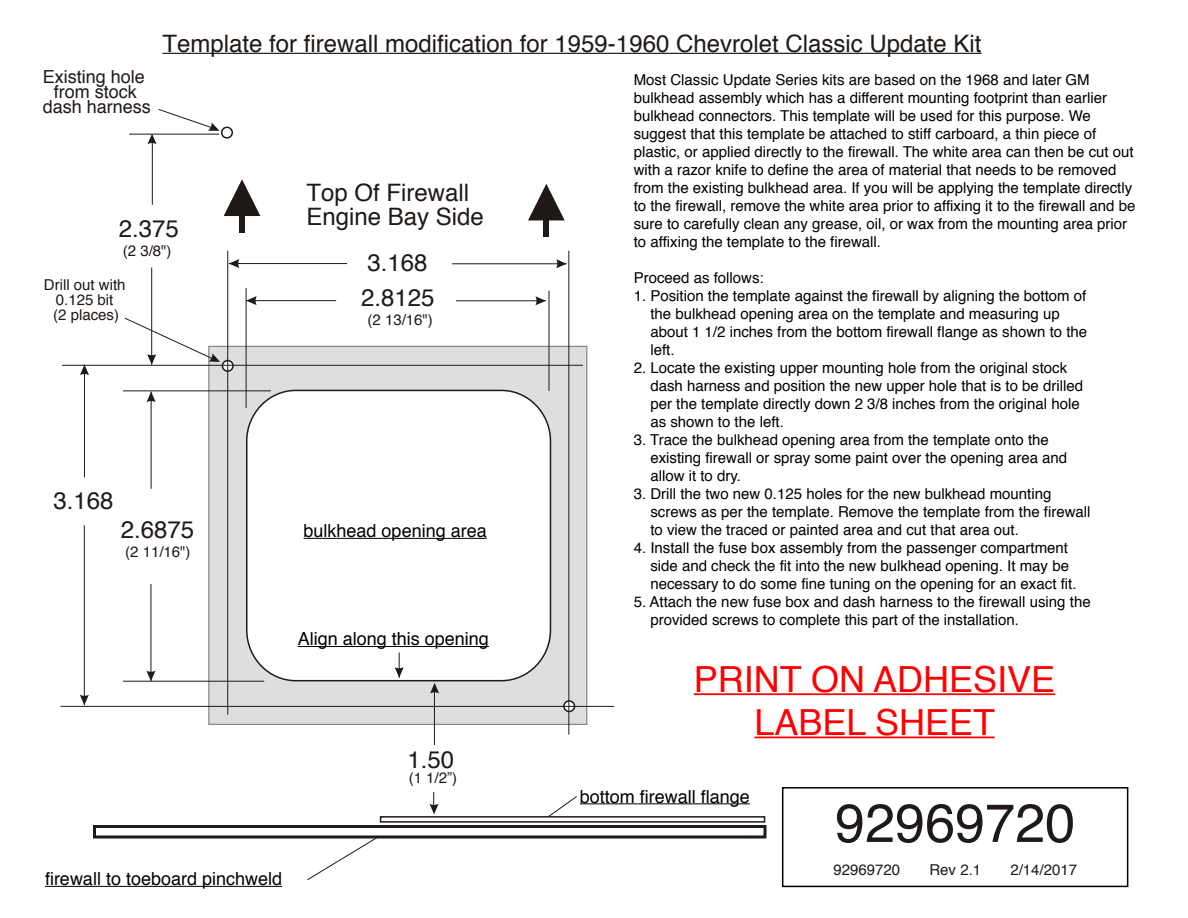
<style>
.page{position:relative;width:1188px;height:918px;background:#fff}
.page>*{position:absolute;margin:0;border:0;box-sizing:border-box;transform-origin:0 0}
.t1{font:54px "Helvetica";color:#1f1a17}
.t2{font:36px/43.2px "Helvetica";color:#f00;text-align:center}
.t3{font:24px/24px "Helvetica";color:#1f1a17}
.t4{font:18px "Helvetica";color:#000}
.t5{font:18px/15px "Helvetica";color:#1f1a17;text-align:center}
.t6{font:15px/18px "Helvetica";color:#000}
.t7{font:15px/15px "Helvetica";color:#1f1a17;text-align:center}
</style>
<div class="page">
<div style="left:209px;top:346px;width:378px;height:378px;background:#dedede;border:1px solid #737070"></div>
<div style="left:247px;top:390px;width:303px;height:291px;background:#fff;border-radius:50px"></div>
<div style="left:246px;top:390px;width:305px;height:291px;border:2px solid #1f1a17;border-radius:50px"></div>
<hr style="left:246px;top:288px;width:1px;height:120px;background:#1f1a17">
<hr style="left:549px;top:291px;width:1px;height:100px;background:#1f1a17">
<hr style="left:246px;top:300px;width:90px;height:1px;background:#1f1a17">
<hr style="left:129px;top:134px;width:90px;height:1px;background:#1f1a17">
<svg style="left:246px;top:296px;width:11px;height:9px"></svg>
<hr style="left:229px;top:263px;width:118px;height:1px;background:#1f1a17">
<svg style="left:229px;top:259px;width:10px;height:9px"></svg>
<hr style="left:456px;top:301px;width:90px;height:1px;background:#1f1a17">
<svg style="left:535px;top:296px;width:11px;height:9px"></svg>
<hr style="left:452px;top:264px;width:115px;height:1px;background:#1f1a17">
<svg style="left:556px;top:259px;width:11px;height:9px"></svg>
<hr style="left:123px;top:391px;width:148px;height:1px;background:#1f1a17">
<hr style="left:123px;top:681px;width:141px;height:1px;background:#1f1a17">
<hr style="left:151px;top:392px;width:1px;height:97px;background:#1f1a17">
<svg style="left:147px;top:392px;width:9px;height:10px"></svg>
<hr style="left:84px;top:365px;width:1px;height:112px;background:#1f1a17">
<svg style="left:80px;top:366px;width:9px;height:9px"></svg>
<hr style="left:151px;top:584px;width:1px;height:97px;background:#1f1a17">
<hr style="left:434px;top:692px;width:1px;height:53px;background:#1f1a17">
<svg style="left:146px;top:671px;width:9px;height:10px"></svg>
<svg style="left:395px;top:652px;width:9px;height:26px"></svg>
<hr style="left:84px;top:525px;width:1px;height:180px;background:#1f1a17">
<svg style="left:80px;top:695px;width:9px;height:10px"></svg>
<svg style="left:430px;top:683px;width:9px;height:10px"></svg>
<svg style="left:430px;top:792px;width:9px;height:22px"></svg>
<hr style="left:152px;top:143px;width:1px;height:62px;background:#1f1a17">
<hr style="left:151px;top:267px;width:1px;height:98px;background:#1f1a17">
<svg style="left:224px;top:179px;width:36px;height:37px"></svg>
<div style="left:239px;top:214px;width:6px;height:18px;background:#1f1a17"></div>
<svg style="left:528px;top:184px;width:37px;height:36px"></svg>
<div style="left:543px;top:219px;width:6px;height:18px;background:#1f1a17"></div>
<hr style="left:162px;top:53px;width:820px;height:1px;background:#1f1a17">
<svg style="left:222px;top:361px;width:11px;height:10px"></svg>
<div style="left:222px;top:360px;width:12px;height:12px;border:2px solid #1f1a17;border-radius:50%"></div>
<div style="left:221px;top:127px;width:12px;height:12px;border:2px solid #1f1a17;border-radius:50%"></div>
<svg style="left:564px;top:701px;width:11px;height:11px"></svg>
<div style="left:563px;top:700px;width:12px;height:12px;border:2px solid #1f1a17;border-radius:50%"></div>
<hr style="left:227px;top:251px;width:1px;height:464px;background:#1f1a17">
<hr style="left:62px;top:365px;width:521px;height:1px;background:#1f1a17">
<hr style="left:60px;top:706px;width:554px;height:1px;background:#1f1a17">
<hr style="left:569px;top:251px;width:1px;height:484px;background:#1f1a17">
<svg style="left:124px;top:318px;width:96px;height:47px"></svg>
<svg style="left:148px;top:109px;width:72px;height:35px"></svg>
<div style="left:782px;top:787px;width:346px;height:100px;border:2px solid #000"></div>
<hr style="left:304px;top:538px;width:183px;height:1px;background:#000">
<hr style="left:298px;top:646px;width:191px;height:1px;background:#000">
<div style="left:93px;top:825px;width:673px;height:13px;border:3px solid #1f1a17"></div>
<div style="left:380px;top:816px;width:385px;height:7px;border:2px solid #1f1a17"></div>
<hr style="left:45px;top:886px;width:237px;height:1px;background:#000">
<hr style="left:580px;top:803px;width:170px;height:1px;background:#000">
<svg style="left:547px;top:796px;width:31px;height:22px"></svg>
<svg style="left:306px;top:836px;width:73px;height:44px"></svg>
<hr style="left:694px;top:693px;width:361px;height:2px;background:#f00">
<hr style="left:754px;top:737px;width:241px;height:1px;background:#f00">
<h3 class="t3" style="left:162px;top:32px;width:820px">Template for firewall modification for 1959-1960 Chevrolet Classic Update Kit</h3>
<p class="t5" style="left:43px;top:70px;width:110px">Existing hole from stock dash harness</p>
<h3 class="t3" style="left:119px;top:217px;width:62px">2.375</h3>
<p class="t7" style="left:123px;top:243px;width:50px">(2 3/8")</p>
<p class="t7" style="left:44px;top:278px;width:83px">Drill out with<br>0.125 bit<br>(2 places)</p>
<h3 class="t3" style="left:306px;top:181px;width:179px">Top Of Firewall<br>Engine Bay Side</h3>
<h3 class="t3" style="left:367px;top:251px;width:62px">3.168</h3>
<h3 class="t3" style="left:361px;top:287px;width:75px">2.8125</h3>
<p class="t7" style="left:368px;top:313px;width:67px">(2 13/16")</p>
<h3 class="t3" style="left:54px;top:489px;width:62px">3.168</h3>
<h3 class="t3" style="left:121px;top:519px;width:75px">2.6875</h3>
<p class="t7" style="left:125px;top:545px;width:67px">(2 11/16")</p>
<p class="t4" style="left:304px;top:517px;width:185px">bulkhead opening area</p>
<p class="t4" style="left:298px;top:625px;width:193px">Align along this opening</p>
<p class="t4" style="left:45px;top:865px;width:239px">firewall to toeboard pinchweld</p>
<h3 class="t3" style="left:407px;top:748px;width:48px">1.50</h3>
<p class="t7" style="left:409px;top:771px;width:50px">(1 1/2”)</p>
<p class="t6" style="left:634px;top:71px;width:503px">Most Classic Update Series kits are based on the 1968 and later GM bulkhead assembly which has a different mounting footprint than earlier bulkhead connectors. This template will be used for this purpose. We suggest that this template be attached to stiff carboard, a thin piece of plastic, or applied directly to the firewall. The white area can then be cut out with a razor knife to define the area of material that needs to be removed from the existing bulkhead area. If you will be applying the template directly to the firewall, remove the white area prior to affixing it to the firewall and be sure to carefully clean any grease, oil, or wax from the mounting area prior to affixing the template to the firewall.</p>
<p class="t6" style="left:634px;top:269px;width:132px">Proceed as follows:</p>
<p class="t6" style="left:650px;top:287px;width:438px;text-indent:-17px">1. Position the template against the firewall by aligning the bottom of the bulkhead opening area on the template and measuring up about 1 1/2 inches from the bottom firewall flange as shown to the left.</p>
<p class="t6" style="left:650px;top:359px;width:434px;text-indent:-17px">2. Locate the existing upper mounting hole from the original stock dash harness and position the new upper hole that is to be drilled per the template directly down 2 3/8 inches from the original hole as shown to the left.</p>
<p class="t6" style="left:650px;top:431px;width:418px;text-indent:-17px">3. Trace the bulkhead opening area from the template onto the existing firewall or spray some paint over the opening area and allow it to dry.</p>
<p class="t6" style="left:650px;top:485px;width:442px;text-indent:-17px">3. Drill the two new 0.125 holes for the new bulkhead mounting screws as per the template. Remove the template from the firewall to view the traced or painted area and cut that area out.</p>
<p class="t6" style="left:650px;top:539px;width:428px;text-indent:-17px">4. Install the fuse box assembly from the passenger compartment side and check the fit into the new bulkhead opening. It may be necessary to do some fine tuning on the opening for an exact fit.</p>
<p class="t6" style="left:650px;top:593px;width:442px;text-indent:-17px">5. Attach the new fuse box and dash harness to the firewall using the provided screws to complete this part of the installation.</p>
<h2 class="t2" style="left:694px;top:658px;width:363px">PRINT ON ADHESIVE<br>LABEL SHEET</h2>
<p class="t4" style="left:580px;top:782px;width:172px">bottom firewall flange</p>
<h1 class="t1" style="left:835px;top:781px;width:242px">92969720</h1>
<p class="t7" style="left:834px;top:863px;width:68px">92969720</p>
<p class="t7" style="left:929px;top:863px;width:53px">Rev 2.1</p>
<p class="t7" style="left:1010px;top:863px;width:68px">2/14/2017</p>
</div>
